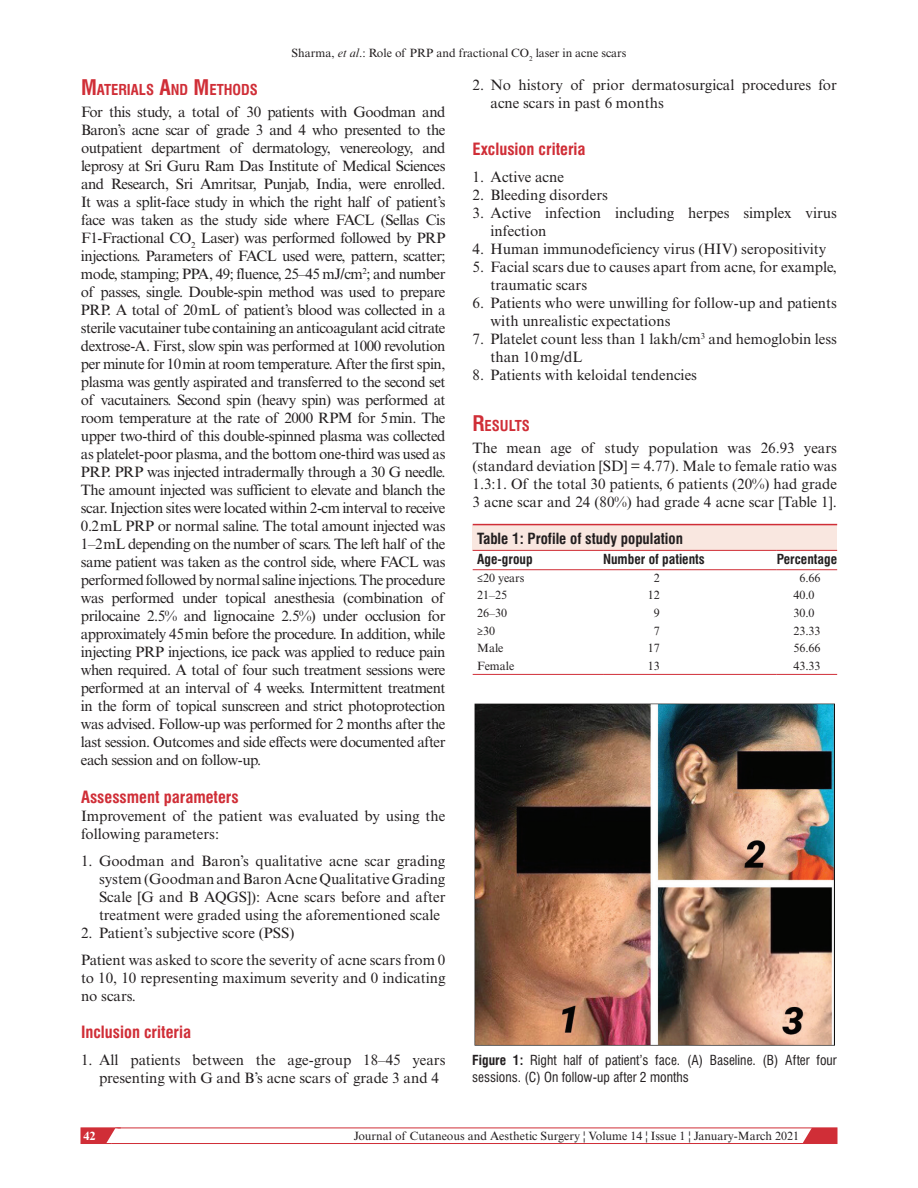
<style>
.page{position:relative;width:918px;height:1188px;background:#fff}
.page>*{position:absolute;margin:0;border:0;box-sizing:border-box;transform-origin:0 0}
.t1{font:700 condensed 16.5px "Swiss 721 BT";color:#d02e37}
.t2{font:15px/18px "Times New Roman MT Std";color:#231f20}
.t3{font:700 condensed 15px "Swiss 721 BT";color:#231f20}
.t4{font:700 condensed 14.7px "Swiss 721 BT";color:#d02e37}
.t5{font:condensed 13.5px/16.5px "Swiss 721 BT";color:#231f20}
.t6{font:700 condensed 13.5px "Swiss 721 BT";color:#231f20}
.t7{font:12px "Times New Roman MT Std";color:#231f20}
.t8{font:700 12px "Times New Roman MT Std";color:#fff}
.s1{font-style:italic}
.s2{font-size:21px}
.s3{font-weight:700}
</style>
<div class="page">
<svg style="left:798px;top:1127px;width:39px;height:15px"></svg>
<div style="left:81px;top:1128px;width:756px;height:16px;border:1px solid #d02e37"></div>
<svg style="left:81px;top:1127px;width:40px;height:17px"></svg>
<div style="left:473px;top:525px;width:364px;height:25px;background:#f9e7e0"></div>
<hr style="left:473px;top:524px;width:364px;height:1px;background:#d02e37">
<hr style="left:473px;top:674px;width:130px;height:1px;background:#d02e37">
<hr style="left:603px;top:674px;width:174px;height:1px;background:#d02e37">
<hr style="left:777px;top:674px;width:60px;height:1px;background:#d02e37">
<hr style="left:473px;top:550px;width:130px;height:1px;background:#d02e37">
<hr style="left:473px;top:569px;width:130px;height:1px;background:#d02e37">
<hr style="left:603px;top:550px;width:174px;height:1px;background:#d02e37">
<hr style="left:603px;top:569px;width:174px;height:1px;background:#d02e37">
<hr style="left:777px;top:550px;width:60px;height:1px;background:#d02e37">
<hr style="left:777px;top:569px;width:60px;height:1px;background:#d02e37">
<img style="left:475px;top:704px;width:360px;height:342px">
<p class="t7" style="left:291px;top:46px;width:337px">Sharma, <span class="s1">et al</span>.: Role of PRP and fractional CO<sub>2</sub> laser in acne scars</p>
<p class="t4" style="left:81px;top:81px;width:178px"><span class="s2">M</span>ATERIALS <span class="s2">A</span>ND <span class="s2">M</span>ETHODS</p>
<p class="t2" style="left:81px;top:103px;width:366px;text-align:justify">For this study, a total of 30 patients with Goodman and Baron’s acne scar of grade 3 and 4 who presented to the outpatient department of dermatology, venereology, and leprosy at Sri Guru Ram Das Institute of Medical Sciences and Research, Sri Amritsar, Punjab, India, were enrolled.<br>It was a split-face study in which the right half of patient’s face was taken as the study side where FACL (Sellas Cis F1-Fractional CO<sub>2</sub> Laser) was performed followed by PRP injections. Parameters of FACL used were, pattern, scatter; mode, stamping; PPA, 49; fluence, 25–45 mJ/cm<sup>2</sup>; and number of passes, single. Double-spin method was used to prepare PRP. A total of 20mL of patient’s blood was collected in a sterile vacutainer tube containing an anticoagulant acid citrate dextrose-A. First, slow spin was performed at 1000 revolution per minute for 10min at room temperature. After the first spin, plasma was gently aspirated and transferred to the second set of vacutainers. Second spin (heavy spin) was performed at room temperature at the rate of 2000 RPM for 5min. The upper two-third of this double-spinned plasma was collected as platelet-poor plasma, and the bottom one-third was used as PRP. PRP was injected intradermally through a 30 G needle.<br>The amount injected was sufficient to elevate and blanch the scar. Injection sites were located within 2-cm interval to receive 0.2mL PRP or normal saline. The total amount injected was 1–2mL depending on the number of scars. The left half of the same patient was taken as the control side, where FACL was performed followed by normal saline injections. The procedure was performed under topical anesthesia (combination of prilocaine 2.5% and lignocaine 2.5%) under occlusion for approximately 45min before the procedure. In addition, while injecting PRP injections, ice pack was applied to reduce pain when required. A total of four such treatment sessions were performed at an interval of 4 weeks. Intermittent treatment in the form of topical sunscreen and strict photoprotection was advised. Follow-up was performed for 2 months after the last session. Outcomes and side effects were documented after each session and on follow-up.</p>
<p class="t1" style="left:81px;top:787px;width:159px">Assessment parameters</p>
<p class="t2" style="left:81px;top:806px;width:366px">Improvement of the patient was evaluated by using the following parameters:</p>
<p class="t2" style="left:99px;top:851px;width:348px;text-align:justify;text-indent:-18px">1. Goodman and Baron’s qualitative acne scar grading system (Goodman and Baron Acne Qualitative Grading Scale [G and B AQGS]): Acne scars before and after treatment were graded using the aforementioned scale</p>
<p class="t2" style="left:81px;top:919px;width:366px;line-height:27px">2. Patient’s subjective score (PSS)<br>Patient was asked to score the severity of acne scars from 0</p>
<p class="t2" style="left:81px;top:968px;width:366px">to 10, 10 representing maximum severity and 0 indicating no scars.</p>
<p class="t1" style="left:81px;top:1022px;width:112px">Inclusion criteria</p>
<p class="t2" style="left:99px;top:1051px;width:348px;text-indent:-18px">1. All patients between the age-group 18–45 years presenting with G and B’s acne scars of grade 3 and 4</p>
<p class="t2" style="left:490px;top:76px;width:348px;text-indent:-18px">2. No history of prior dermatosurgical procedures for acne scars in past 6 months</p>
<p class="t1" style="left:472px;top:139px;width:115px">Exclusion criteria</p>
<p class="t2" style="left:472px;top:168px;width:93px">1. Active acne</p>
<p class="t2" style="left:472px;top:186px;width:137px">2. Bleeding disorders</p>
<p class="t2" style="left:490px;top:204px;width:348px;text-indent:-18px">3. Active infection including herpes simplex virus infection</p>
<p class="t2" style="left:472px;top:240px;width:355px">4. Human immunodeficiency virus (HIV) seropositivity</p>
<p class="t2" style="left:490px;top:258px;width:348px;text-indent:-18px">5. Facial scars due to causes apart from acne, for example, traumatic scars</p>
<p class="t2" style="left:490px;top:294px;width:348px;text-indent:-18px">6. Patients who were unwilling for follow-up and patients with unrealistic expectations</p>
<p class="t2" style="left:491px;top:330px;width:348px;text-indent:-18px">7. Platelet count less than 1 lakh/cm<sup>3</sup> and hemoglobin less than 10mg/dL</p>
<p class="t2" style="left:473px;top:366px;width:226px">8. Patients with keloidal tendencies</p>
<p class="t4" style="left:472px;top:417px;width:59px"><span class="s2">R</span>ESULTS</p>
<p class="t2" style="left:472px;top:438px;width:366px;text-align:justify">The mean age of study population was 26.93 years (standard deviation [SD] = 4.77). Male to female ratio was 1.3:1. Of the total 30 patients, 6 patients (20%) had grade 3 acne scar and 24 (80%) had grade 4 acne scar [Table 1].</p>
<p class="t3" style="left:477px;top:529px;width:207px">Table 1: Profile of study population</p>
<p class="t6" style="left:477px;top:551px;width:57px">Age-group</p>
<p class="t6" style="left:603px;top:551px;width:103px">Number of patients</p>
<p class="t6" style="left:777px;top:551px;width:62px">Percentage</p>
<p class="t7" style="left:477px;top:571px;width:49px">≤20 years</p>
<p class="t7" style="left:654px;top:571px;width:7px">2</p>
<p class="t7" style="left:799px;top:571px;width:23px">6.66</p>
<p class="t7" style="left:477px;top:588px;width:31px">21–25</p>
<p class="t7" style="left:648px;top:588px;width:13px">12</p>
<p class="t7" style="left:793px;top:588px;width:23px">40.0</p>
<p class="t7" style="left:477px;top:606px;width:31px">26–30</p>
<p class="t7" style="left:654px;top:606px;width:7px">9</p>
<p class="t7" style="left:793px;top:606px;width:23px">30.0</p>
<p class="t7" style="left:477px;top:624px;width:19px">≥30</p>
<p class="t7" style="left:654px;top:624px;width:7px">7</p>
<p class="t7" style="left:793px;top:624px;width:29px">23.33</p>
<p class="t7" style="left:477px;top:641px;width:28px">Male</p>
<p class="t7" style="left:648px;top:641px;width:13px">17</p>
<p class="t7" style="left:793px;top:641px;width:29px">56.66</p>
<p class="t7" style="left:477px;top:659px;width:39px">Female</p>
<p class="t7" style="left:648px;top:659px;width:13px">13</p>
<p class="t7" style="left:793px;top:659px;width:29px">43.33</p>
<p class="t5" style="left:472px;top:1052px;width:366px"><span class="s3">Figure 1:</span> Right half of patient’s face. (A) Baseline. (B) After four sessions. (C) On follow-up after 2 months</p>
<p class="t8" style="left:83px;top:1128px;width:13px">42</p>
<p class="t7" style="left:354px;top:1129px;width:447px">Journal of Cutaneous and Aesthetic Surgery ¦ Volume 14 ¦ Issue 1 ¦ January-March 2021</p>
</div>
